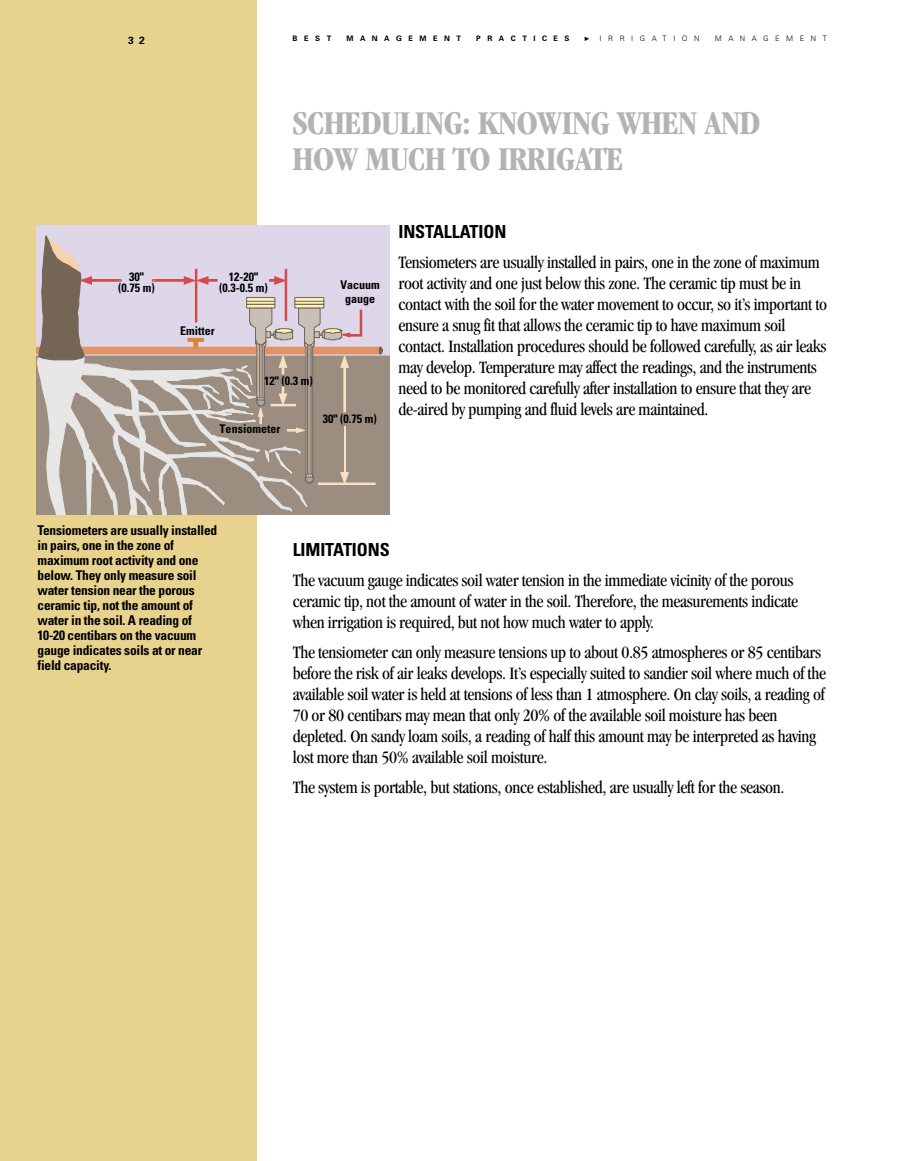
<style>
.page{position:relative;width:905px;height:1161px;background:#fff}
.page>*{position:absolute;margin:0;border:0;box-sizing:border-box;transform-origin:0 0}
.t1{font:700 condensed 34.5px/36px "Garamond";letter-spacing:-.02em;color:#b3b3b3}
.t2{font:condensed 18px/21px "Garamond";letter-spacing:-.02em;color:#000}
.t3{font:700 condensed 18px "Univers";letter-spacing:-.005em;color:#000}
.t4{font:700 condensed 13.5px/15px "Univers";letter-spacing:-.02em;color:#000}
.t5{font:700 condensed 12px/10.6px "Univers";color:#000;text-align:center}
.t6{font:700 10.5px "Univers";color:#000}
.t7{font:700 7.5px "Univers";letter-spacing:.865em;color:#000}
.t8{font:300 7.5px "Univers";letter-spacing:.865em;color:#000}
</style>
<div class="page">
<div style="left:0;top:0;width:256px;height:1161px;background:#e8d38e"></div>
<div style="left:36px;top:225px;width:353px;height:131px;background:#ded6e9"></div>
<svg style="left:36px;top:236px;width:346px;height:279px;background:#bcb0ae"></svg>
<p class="t6" style="left:128px;top:36px;width:18px">3 2</p>
<p class="t7" style="left:292px;top:36px;width:40px">BEST</p>
<p class="t7" style="left:346px;top:36px;width:116px">MANAGEMENT</p>
<p class="t7" style="left:476px;top:36px;width:95px">PRACTICES</p>
<p class="t8" style="left:599px;top:36px;width:102px">IRRIGATION</p>
<p class="t8" style="left:714px;top:36px;width:114px">MANAGEMENT</p>
<h1 class="t1" style="left:292px;top:108px;width:469px">SCHEDULING: KNOWING WHEN AND<br>HOW MUCH TO IRRIGATE</h1>
<p class="t5" style="left:118px;top:272px;width:38px">30" (0.75 m)</p>
<p class="t5" style="left:219px;top:272px;width:50px">12-20" (0.3-0.5 m)</p>
<p class="t5" style="left:340px;top:278px;width:41px;line-height:14.4px">Vacuum gauge</p>
<p class="t5" style="left:180px;top:326px;width:36px">Emitter</p>
<p class="t5" style="left:264px;top:376px;width:50px">12" (0.3 m)</p>
<p class="t5" style="left:220px;top:425px;width:62px">Tensiometer</p>
<p class="t5" style="left:323px;top:415px;width:55px">30" (0.75 m)</p>
<p class="t3" style="left:398px;top:225px;width:109px">INSTALLATION</p>
<p class="t2" style="left:398px;top:253px;width:430px">Tensiometers are usually installed in pairs, one in the zone of maximum root activity and one just below this zone. The ceramic tip must be in contact with the soil for the water movement to occur, so it’s important to ensure a snug fit that allows the ceramic tip to have maximum soil contact. Installation procedures should be followed carefully, as air leaks may develop. Temperature may affect the readings, and the instruments need to be monitored carefully after installation to ensure that they are de-aired by pumping and fluid levels are maintained.</p>
<p class="t4" style="left:38px;top:524px;width:181px">Tensiometers are usually installed in pairs, one in the zone of maximum root activity and one below. They only measure soil water tension near the porous ceramic tip, not the amount of water in the soil. A reading of<br>10-20 centibars on the vacuum gauge indicates soils at or near field capacity.</p>
<p class="t3" style="left:293px;top:543px;width:99px">LIMITATIONS</p>
<p class="t2" style="left:293px;top:571px;width:507px">The vacuum gauge indicates soil water tension in the immediate vicinity of the porous ceramic tip, not the amount of water in the soil. Therefore, the measurements indicate when irrigation is required, but not how much water to apply.</p>
<p class="t2" style="left:293px;top:643px;width:535px">The tensiometer can only measure tensions up to about 0.85 atmospheres or 85 centibars before the risk of air leaks develops. It’s especially suited to sandier soil where much of the available soil water is held at tensions of less than 1 atmosphere. On clay soils, a reading of 70 or 80 centibars may mean that only 20% of the available soil moisture has been depleted. On sandy loam soils, a reading of half this amount may be interpreted as having lost more than 50% available soil moisture.</p>
<p class="t2" style="left:293px;top:778px;width:493px">The system is portable, but stations, once established, are usually left for the season.</p>
</div>
